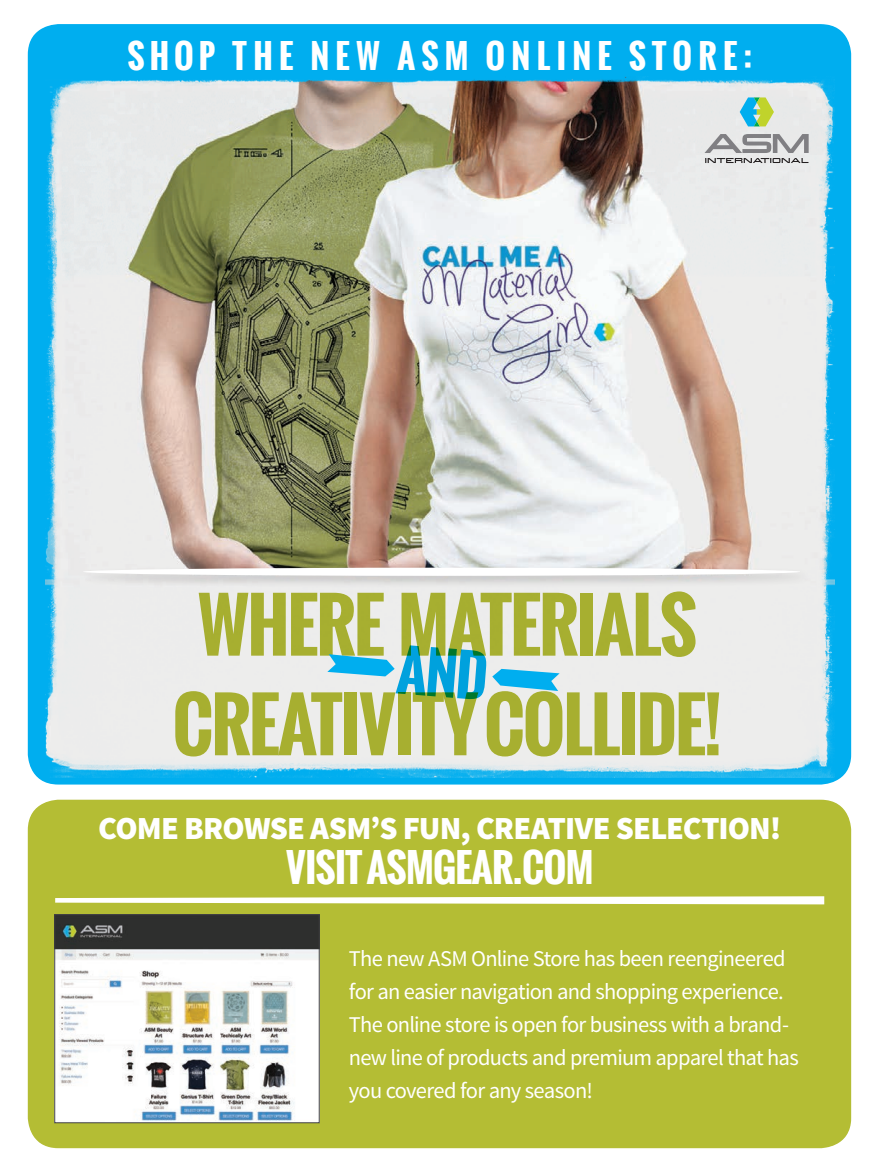
<style>
.page{position:relative;width:879px;height:1176px;background:#fff}
.page>*{position:absolute;margin:0;border:0;box-sizing:border-box;transform-origin:0 0}
.t1{font:700 71.55px/99.6px "Oswald";letter-spacing:-.03em;color:#b4bd34;text-align:center}
.t2{font:700 38.7px "Oswald";letter-spacing:-.02em;color:#fff}
.t3{font:700 33px "Oswald";letter-spacing:.19em;color:#fff}
.t4{font:900 32.25px "Source Sans Pro";letter-spacing:-.025em;color:#fff}
.t5{font:22.5px/33px "Source Sans Pro";letter-spacing:-.03em;color:#fff}
</style>
<div class="page">
<div style="left:28px;top:800px;width:823px;height:348px;background:#b4bd34;border-radius:31px"></div>
<div style="left:28px;top:24px;width:823px;height:761px;background:#00aeef;border-radius:31px"></div>
<img style="left:45px;top:76px;width:790px;height:709px">
<svg style="left:55px;top:896px;width:769px;height:8px;background:#eff1d4"></svg>
<svg style="left:704px;top:134px;width:105px;height:29px;background:#b9b9ba"></svg>
<svg style="left:740px;top:97px;width:34px;height:29px"></svg>
<div style="left:82px;top:565px;width:729px;height:23px;background:#231f20;opacity:.2"></div>
<div style="left:83px;top:568px;width:717px;height:8px;background:#fff;border-radius:50%"></div>
<img style="left:57px;top:917px;width:260px;height:204px">
<div style="left:55px;top:915px;width:264px;height:208px;border:1px solid #3e3e3f"></div>
<svg style="left:327px;top:645px;width:233px;height:55px;background:#c7e3ec"></svg>
<p class="t3" style="left:127px;top:31px;width:626px">SHOP THE NEW ASM ONLINE STORE:</p>
<h1 class="t1" style="left:172px;top:575px;width:551px">WHERE MATERIALS<br>CREATIVITY COLLIDE!</h1>
<p class="t4" style="left:98px;top:807px;width:685px">COME BROWSE ASM’S FUN, CREATIVE SELECTION!</p>
<p class="t2" style="left:286px;top:838px;width:309px">VISIT ASMGEAR.COM</p>
<p class="t5" style="left:349px;top:942px;width:451px">The new ASM Online Store has been reengineered for an easier navigation and shopping experience.<br>The online store is open for business with a brand&shy;new line of products and premium apparel that has you covered for any season!</p>
</div>
